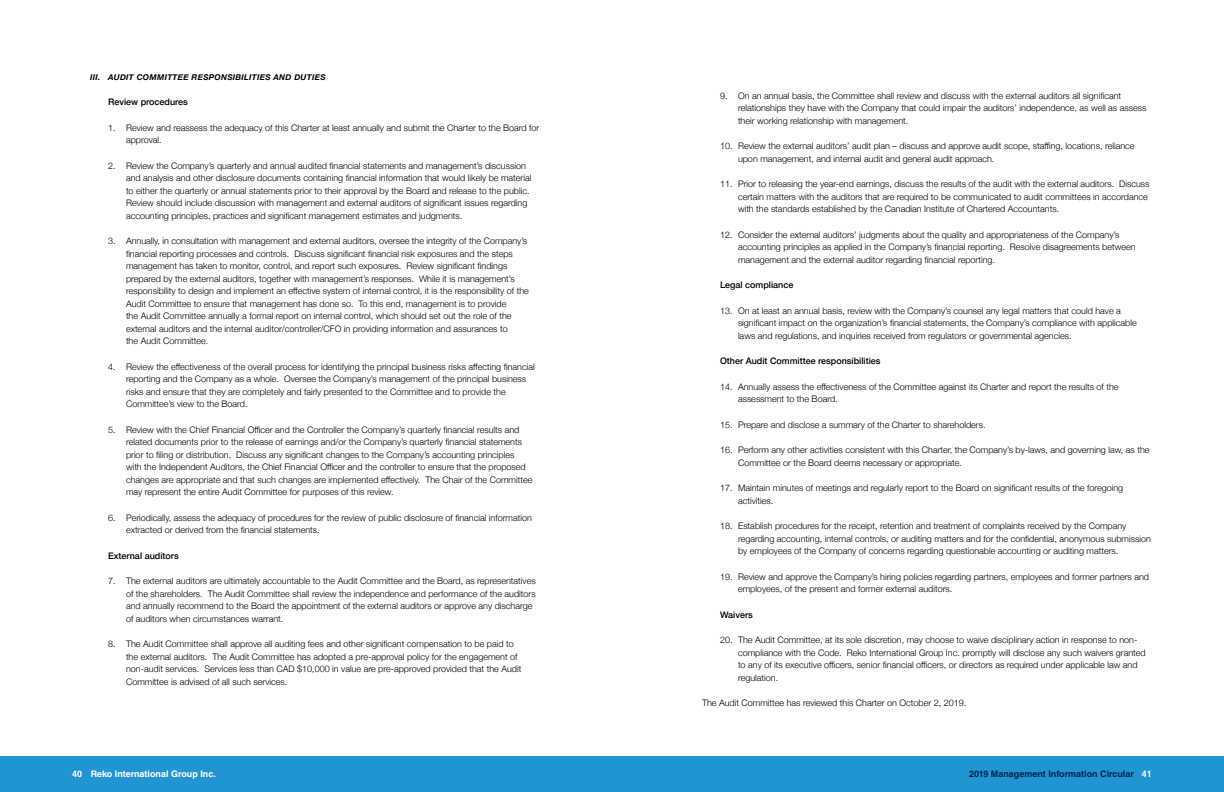
<style>
.page{position:relative;width:1224px;height:792px;background:#fff}
.page>*{position:absolute;margin:0;border:0;box-sizing:border-box;transform-origin:0 0}
.t1{font:300 9px/12.5px "Helvetica Neue";color:#000}
.t2{font:500 9px "Helvetica Neue";color:#000}
.t3{font:700 9px "Helvetica LT Std";color:#002a53}
.t4{font:700 9px "Helvetica LT Std";color:#fff}
.t5{font:italic 700 8px "Helvetica Neue";letter-spacing:.04em;color:#000}
.s1{color:#fff}
</style>
<div class="page">
<div style="left:0;top:756px;width:1224px;height:36px;background:#2194d2"></div>
<p class="t5" style="left:90px;top:71px;width:237px">III. AUDIT COMMITTEE RESPONSIBILITIES AND DUTIES</p>
<p class="t2" style="left:108px;top:95px;width:81px">Review procedures</p>
<p class="t1" style="left:126px;top:121px;width:415px;text-indent:-18px">1. Review and reassess the adequacy of this Charter at least annually and submit the Charter to the Board for approval.</p>
<p class="t1" style="left:126px;top:159px;width:407px;text-indent:-18px">2. Review the Company’s quarterly and annual audited financial statements and management’s discussion and analysis and other disclosure documents containing financial information that would likely be material to either the quarterly or annual statements prior to their approval by the Board and release to the public.<br>Review should include discussion with management and external auditors of significant issues regarding accounting principles, practices and significant management estimates and judgments.</p>
<p class="t1" style="left:126px;top:234px;width:404px;text-indent:-18px">3. Annually, in consultation with management and external auditors, oversee the integrity of the Company’s financial reporting processes and controls. Discuss significant financial risk exposures and the steps management has taken to monitor, control, and report such exposures. Review significant findings prepared by the external auditors, together with management’s responses. While it is management’s responsibility to design and implement an effective system of internal control, it is the responsibility of the Audit Committee to ensure that management has done so. To this end, management is to provide<br>the Audit Committee annually a formal report on internal control, which should set out the role of the external auditors and the internal auditor/controller/CFO in providing information and assurances to<br>the Audit Committee.</p>
<p class="t1" style="left:126px;top:360px;width:410px;text-indent:-18px">4. Review the effectiveness of the overall process for identifying the principal business risks affecting financial reporting and the Company as a whole. Oversee the Company’s management of the principal business risks and ensure that they are completely and fairly presented to the Committee and to provide the Committee’s view to the Board.</p>
<p class="t1" style="left:126px;top:423px;width:408px;text-indent:-18px">5. Review with the Chief Financial Officer and the Controller the Company’s quarterly financial results and related documents prior to the release of earnings and/or the Company’s quarterly financial statements prior to filing or distribution. Discuss any significant changes to the Company’s accounting principles<br>with the Independent Auditors, the Chief Financial Officer and the controller to ensure that the proposed changes are appropriate and that such changes are implemented effectively. The Chair of the Committee may represent the entire Audit Committee for purposes of this review.</p>
<p class="t1" style="left:126px;top:511px;width:407px;text-indent:-18px">6. Periodically, assess the adequacy of procedures for the review of public disclosure of financial information extracted or derived from the financial statements.</p>
<p class="t2" style="left:108px;top:548px;width:72px">External auditors</p>
<p class="t1" style="left:126px;top:574px;width:411px;text-indent:-18px">7. The external auditors are ultimately accountable to the Audit Committee and the Board, as representatives of the shareholders. The Audit Committee shall review the independence and performance of the auditors and annually recommend to the Board the appointment of the external auditors or approve any discharge of auditors when circumstances warrant.</p>
<p class="t1" style="left:126px;top:637px;width:397px;text-indent:-18px">8. The Audit Committee shall approve all auditing fees and other significant compensation to be paid to the external auditors. The Audit Committee has adopted a pre-approval policy for the engagement of non-audit services. Services less than CAD $10,000 in value are pre-approved provided that the Audit Committee is advised of all such services.</p>
<p class="t1" style="left:738px;top:89px;width:410px;text-indent:-18px">9. On an annual basis, the Committee shall review and discuss with the external auditors all significant relationships they have with the Company that could impair the auditors’ independence, as well as assess their working relationship with management.</p>
<p class="t1" style="left:738px;top:139px;width:398px;text-indent:-18px">10. Review the external auditors’ audit plan – discuss and approve audit scope, staffing, locations, reliance upon management, and internal audit and general audit approach.</p>
<p class="t1" style="left:738px;top:177px;width:413px;text-indent:-18px">11. Prior to releasing the year-end earnings, discuss the results of the audit with the external auditors. Discuss certain matters with the auditors that are required to be communicated to audit committees in accordance with the standards established by the Canadian Institute of Chartered Accountants.</p>
<p class="t1" style="left:738px;top:228px;width:399px;text-indent:-18px">12. Consider the external auditors’ judgments about the quality and appropriateness of the Company’s accounting principles as applied in the Company’s financial reporting. Resolve disagreements between management and the external auditor regarding financial reporting.</p>
<p class="t2" style="left:720px;top:278px;width:75px">Legal compliance</p>
<p class="t1" style="left:738px;top:304px;width:400px;text-indent:-18px">13. On at least an annual basis, review with the Company’s counsel any legal matters that could have a significant impact on the organization’s financial statements, the Company’s compliance with applicable laws and regulations, and inquiries received from regulators or governmental agencies.</p>
<p class="t2" style="left:720px;top:354px;width:162px">Other Audit Committee responsibilities</p>
<p class="t1" style="left:738px;top:380px;width:382px;text-indent:-18px">14. Annually assess the effectiveness of the Committee against its Charter and report the results of the assessment to the Board.</p>
<p class="t1" style="left:720px;top:418px;width:267px">15. Prepare and disclose a summary of the Charter to shareholders.</p>
<p class="t1" style="left:738px;top:443px;width:413px;text-indent:-18px">16. Perform any other activities consistent with this Charter, the Company’s by-laws, and governing law, as the<br>Committee or the Board deems necessary or appropriate.</p>
<p class="t1" style="left:738px;top:481px;width:387px;text-indent:-18px">17. Maintain minutes of meetings and regularly report to the Board on significant results of the foregoing activities.</p>
<p class="t1" style="left:738px;top:519px;width:414px;text-indent:-18px">18. Establish procedures for the receipt, retention and treatment of complaints received by the Company regarding accounting, internal controls, or auditing matters and for the confidential, anonymous submission by employees of the Company of concerns regarding questionable accounting or auditing matters.</p>
<p class="t1" style="left:738px;top:570px;width:413px;text-indent:-18px">19. Review and approve the Company’s hiring policies regarding partners, employees and former partners and employees, of the present and former external auditors.</p>
<p class="t2" style="left:720px;top:607px;width:34px">Waivers</p>
<p class="t1" style="left:738px;top:633px;width:409px;text-indent:-18px">20. The Audit Committee, at its sole discretion, may choose to waive disciplinary action in response to non&shy;compliance with the Code. Reko International Group Inc. promptly will disclose any such waivers granted to any of its executive officers, senior financial officers, or directors as required under applicable law and regulation.</p>
<p class="t1" style="left:702px;top:696px;width:266px">The Audit Committee has reviewed this Charter on October 2, 2019.</p>
<p class="t4" style="left:72px;top:769px;width:145px">40 Reko International Group Inc.</p>
<p class="t3" style="left:969px;top:769px;width:184px">2019 Management Information Circular <span class="s1">41</span></p>
</div>
